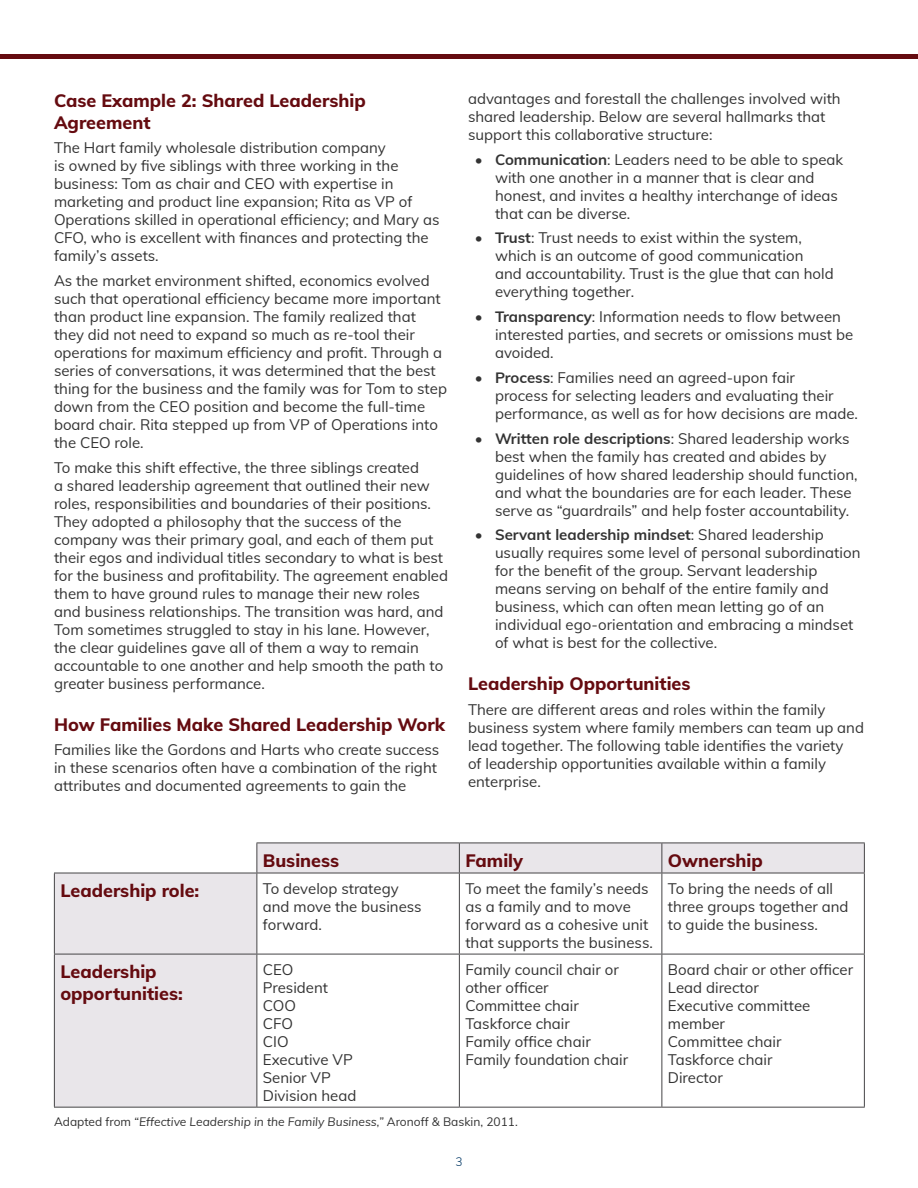
<style>
.page{position:relative;width:918px;height:1188px;background:#fff}
.page>*{position:absolute;margin:0;border:0;box-sizing:border-box;transform-origin:0 0}
.t1{font:800 18px/21.6px "Mulish";color:#650b10}
.t2{font:15px/18px "Mulish";color:#333}
.t3{font:italic 12px "Mulish";color:#333}
.t4{font:300 12px "Mulish";color:#003764}
.s1{font-weight:700}
.s2{font-style:normal}
</style>
<div class="page">
<div style="left:0;top:54px;width:918px;height:5px;background:#650b10"></div>
<svg style="left:54px;top:844px;width:810px;height:263px"></svg>
<hr style="left:256px;top:843px;width:203px;height:1px;background:#464547">
<hr style="left:459px;top:843px;width:203px;height:1px;background:#464547">
<hr style="left:459px;top:843px;width:1px;height:30px;background:#464547">
<hr style="left:662px;top:843px;width:203px;height:1px;background:#464547">
<hr style="left:662px;top:843px;width:1px;height:30px;background:#464547">
<hr style="left:864px;top:843px;width:1px;height:30px;background:#464547">
<hr style="left:257px;top:873px;width:202px;height:1px;background:#464547">
<hr style="left:459px;top:873px;width:203px;height:1px;background:#464547">
<hr style="left:459px;top:873px;width:1px;height:81px;background:#464547">
<hr style="left:662px;top:873px;width:203px;height:1px;background:#464547">
<hr style="left:662px;top:873px;width:1px;height:81px;background:#464547">
<hr style="left:864px;top:873px;width:1px;height:81px;background:#464547">
<hr style="left:257px;top:954px;width:202px;height:1px;background:#464547">
<hr style="left:459px;top:954px;width:203px;height:1px;background:#464547">
<hr style="left:459px;top:954px;width:1px;height:153px;background:#464547">
<hr style="left:662px;top:954px;width:203px;height:1px;background:#464547">
<hr style="left:662px;top:954px;width:1px;height:153px;background:#464547">
<hr style="left:864px;top:954px;width:1px;height:153px;background:#464547">
<hr style="left:257px;top:1107px;width:202px;height:1px;background:#464547">
<hr style="left:459px;top:1107px;width:203px;height:1px;background:#464547">
<hr style="left:662px;top:1107px;width:203px;height:1px;background:#464547">
<hr style="left:256px;top:843px;width:1px;height:30px;background:#464547">
<hr style="left:54px;top:873px;width:203px;height:1px;background:#464547">
<hr style="left:54px;top:873px;width:1px;height:81px;background:#464547">
<hr style="left:256px;top:873px;width:1px;height:81px;background:#464547">
<hr style="left:54px;top:954px;width:203px;height:1px;background:#464547">
<hr style="left:54px;top:954px;width:1px;height:153px;background:#464547">
<hr style="left:256px;top:954px;width:1px;height:153px;background:#464547">
<hr style="left:54px;top:1107px;width:203px;height:1px;background:#464547">
<p class="t1" style="left:54px;top:89px;width:313px">Case Example 2: Shared Leadership<br>Agreement</p>
<p class="t2" style="left:54px;top:138px;width:387px">The Hart family wholesale distribution company<br>is owned by five siblings with three working in the business: Tom as chair and CEO with expertise in marketing and product line expansion; Rita as VP of Operations skilled in operational efficiency; and Mary as CFO, who is excellent with finances and protecting the family’s assets.</p>
<p class="t2" style="left:54px;top:271px;width:395px">As the market environment shifted, economics evolved such that operational efficiency became more important than product line expansion. The family realized that they did not need to expand so much as re-tool their operations for maximum efficiency and profit. Through a series of conversations, it was determined that the best thing for the business and the family was for Tom to step down from the CEO position and become the full-time board chair. Rita stepped up from VP of Operations into the CEO role.</p>
<p class="t2" style="left:54px;top:458px;width:396px">To make this shift effective, the three siblings created<br>a shared leadership agreement that outlined their new roles, responsibilities and boundaries of their positions.<br>They adopted a philosophy that the success of the company was their primary goal, and each of them put their egos and individual titles secondary to what is best for the business and profitability. The agreement enabled them to have ground rules to manage their new roles and business relationships. The transition was hard, and Tom sometimes struggled to stay in his lane. However, the clear guidelines gave all of them a way to remain accountable to one another and help smooth the path to greater business performance.</p>
<p class="t1" style="left:54px;top:713px;width:393px">How Families Make Shared Leadership Work</p>
<p class="t2" style="left:54px;top:740px;width:387px">Families like the Gordons and Harts who create success in these scenarios often have a combination of the right attributes and documented agreements to gain the</p>
<p class="t2" style="left:468px;top:89px;width:374px">advantages and forestall the challenges involved with shared leadership. Below are several hallmarks that support this collaborative structure:</p>
<p class="t2" style="left:495px;top:150px;width:350px;text-indent:-20px"><span class="s1">• Communication</span>: Leaders need to be able to speak with one another in a manner that is clear and honest, and invites a healthy interchange of ideas that can be diverse.</p>
<p class="t2" style="left:495px;top:228px;width:340px;text-indent:-20px"><span class="s1">• Trust</span>: Trust needs to exist within the system, which is an outcome of good communication and accountability. Trust is the glue that can hold everything together.</p>
<p class="t2" style="left:495px;top:307px;width:360px;text-indent:-20px"><span class="s1">• Transparency</span>: Information needs to flow between interested parties, and secrets or omissions must be avoided.</p>
<p class="t2" style="left:495px;top:368px;width:365px;text-indent:-20px"><span class="s1">• Process</span>: Families need an agreed-upon fair<br>process for selecting leaders and evaluating their performance, as well as for how decisions are made.</p>
<p class="t2" style="left:495px;top:429px;width:364px;text-indent:-20px"><span class="s1">• Written role descriptions</span>: Shared leadership works best when the family has created and abides by guidelines of how shared leadership should function, and what the boundaries are for each leader. These serve as “guardrails” and help foster accountability.</p>
<p class="t2" style="left:495px;top:525px;width:367px;text-indent:-20px"><span class="s1">• Servant leadership mindset</span>: Shared leadership usually requires some level of personal subordination for the benefit of the group. Servant leadership means serving on behalf of the entire family and business, which can often mean letting go of an individual ego-orientation and embracing a mindset of what is best for the collective.</p>
<p class="t1" style="left:468px;top:672px;width:224px">Leadership Opportunities</p>
<p class="t2" style="left:468px;top:700px;width:398px">There are different areas and roles within the family business system where family members can team up and lead together. The following table identifies the variety<br>of leadership opportunities available within a family enterprise.</p>
<p class="t1" style="left:263px;top:849px;width:78px">Business</p>
<p class="t1" style="left:465px;top:849px;width:59px">Family</p>
<p class="t1" style="left:668px;top:849px;width:96px">Ownership</p>
<p class="t1" style="left:60px;top:879px;width:141px">Leadership role:</p>
<p class="t2" style="left:263px;top:879px;width:160px">To develop strategy and move the business forward.</p>
<p class="t2" style="left:465px;top:879px;width:189px">To meet the family’s needs as a family and to move forward as a cohesive unit that supports the business.</p>
<p class="t2" style="left:668px;top:879px;width:182px">To bring the needs of all three groups together and to guide the business.</p>
<p class="t1" style="left:60px;top:960px;width:124px">Leadership opportunities:</p>
<p class="t2" style="left:263px;top:960px;width:95px">CEO<br>President<br>COO<br>CFO<br>CIO<br>Executive VP<br>Senior VP<br>Division head</p>
<p class="t2" style="left:465px;top:960px;width:164px">Family council chair or other officer<br>Committee chair<br>Taskforce chair<br>Family office chair<br>Family foundation chair</p>
<p class="t2" style="left:668px;top:960px;width:187px">Board chair or other officer<br>Lead director<br>Executive committee member<br>Committee chair<br>Taskforce chair<br>Director</p>
<p class="t3" style="left:54px;top:1113px;width:465px"><span class="s2">Adapted from</span> “Effective Leadership in the Family Business,” <span class="s2">Aronoff &amp; Baskin, 2011.</span></p>
<p class="t4" style="left:455px;top:1153px;width:9px">3</p>
</div>
